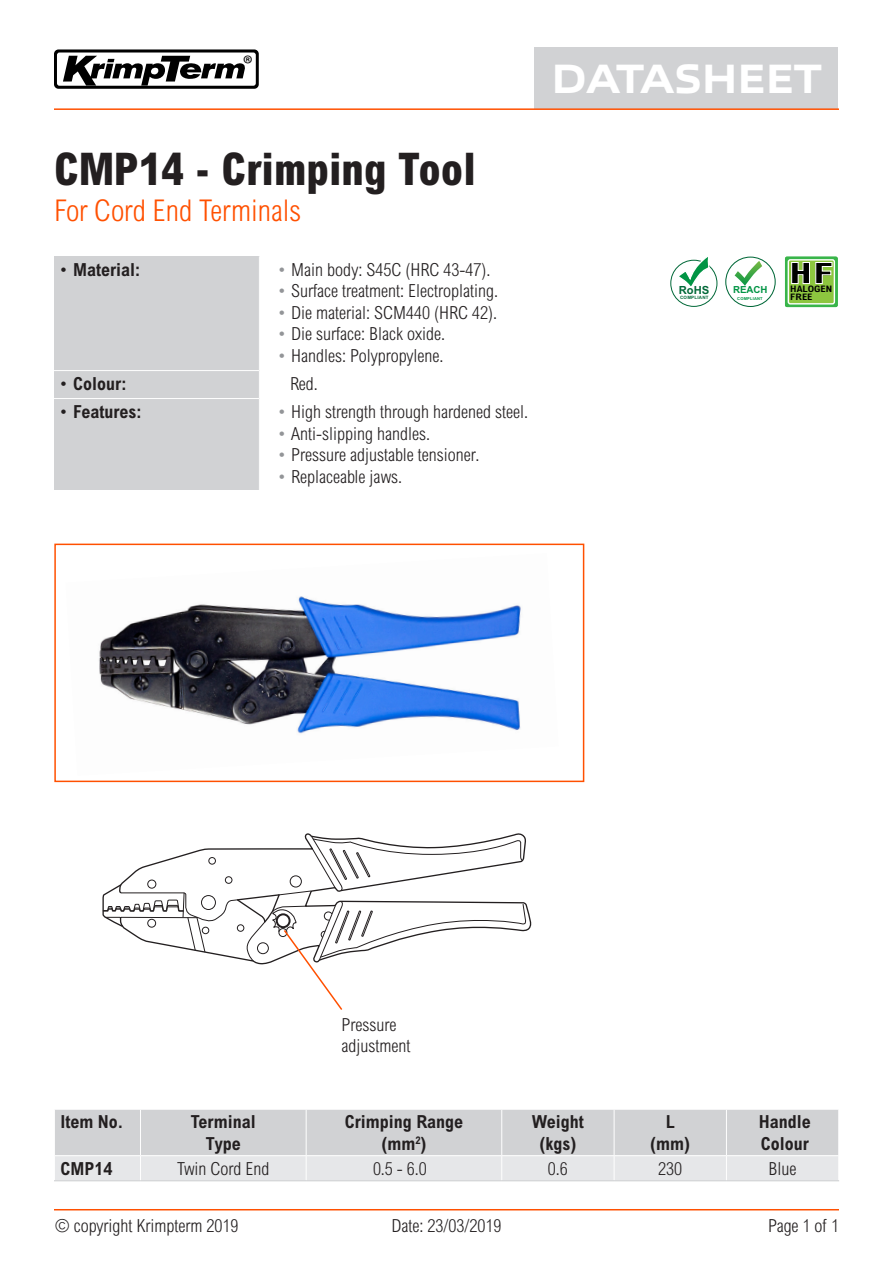
<style>
.page{position:relative;width:893px;height:1263px;background:#fff}
.page>*{position:absolute;margin:0;border:0;box-sizing:border-box;transform-origin:0 0}
.t1{font:800 condensed 45px "Arial MT Std";color:#231f20}
.t2{font:800 41.4px "Allumi Std Extended";letter-spacing:-.02em;color:#fff;scale:.9 1}
.t3{font:300 condensed 30px "Arial MT Std";color:#ff5000}
.t4{font:800 condensed 29.4px "Arial MT Std";color:#000;scale:1.33 1}
.t5{font:24.15px "Myriad Pro";color:#000}
.t6{font:300 condensed 18px/21.6px "Arial MT Std";color:#231f20}
.t7{font:700 condensed 18px/21.6px "Arial MT Std";color:#231f20;text-align:center}
.t8{font:700 11.25px "Arial MT Std";color:#006838}
.t9{font:700 9.75px "Arial MT Std";color:#009444}
.t10{font:700 condensed 9px/7.6px "Arial MT Std";color:#000;scale:1.18 1}
.t11{font:700 4.5px "Arial MT Std";letter-spacing:.045em;color:#006838}
.t12{font:700 4.05px "Arial MT Std";letter-spacing:.045em;color:#009444}
.s1{font-weight:300}
.s2{color:#939598}
</style>
<div class="page">
<div style="left:54px;top:256px;width:205px;height:234px;background:#d1d2d4"></div>
<div style="left:534px;top:48px;width:304px;height:61px;background:#d1d2d4"></div>
<svg style="left:54px;top:49px;width:205px;height:40px"></svg>
<hr style="left:54px;top:370px;width:205px;height:1px;background:#fff">
<hr style="left:54px;top:398px;width:205px;height:1px;background:#fff">
<hr style="left:54px;top:108px;width:785px;height:2px;background:#ff5000">
<hr style="left:54px;top:1209px;width:785px;height:1px;background:#ff5000">
<svg style="left:55px;top:1109px;width:784px;height:71px;background:#d9dadc"></svg>
<hr style="left:54px;top:1180px;width:87px;height:1px;background:#d1d2d4">
<hr style="left:141px;top:1180px;width:165px;height:1px;background:#d1d2d4">
<hr style="left:306px;top:1180px;width:196px;height:1px;background:#d1d2d4">
<hr style="left:502px;top:1180px;width:112px;height:1px;background:#d1d2d4">
<hr style="left:614px;top:1180px;width:112px;height:1px;background:#d1d2d4">
<hr style="left:726px;top:1180px;width:113px;height:1px;background:#d1d2d4">
<img style="left:99px;top:596px;width:422px;height:138px">
<div style="left:54px;top:544px;width:530px;height:238px;border:2px solid #ff5000"></div>
<svg style="left:785px;top:257px;width:53px;height:50px"></svg>
<div style="left:788px;top:260px;width:46px;height:44px;background:#8dc63f;border-radius:2px"></div>
<div style="left:788px;top:259px;width:47px;height:45px;border:1px solid #fff;border-radius:2px"></div>
<svg style="left:791px;top:262px;width:42px;height:22px"></svg>
<div style="left:725px;top:257px;width:51px;height:50px;border:1px solid #006838;border-radius:50%"></div>
<svg style="left:735px;top:261px;width:27px;height:25px"></svg>
<div style="left:670px;top:260px;width:47px;height:47px;border:1px solid #006838;border-radius:50%"></div>
<svg style="left:676px;top:257px;width:34px;height:30px"></svg>
<svg style="left:102px;top:836px;width:425px;height:174px"></svg>
<p class="t5" style="left:243px;top:49px;width:12px">®</p>
<p class="t1" style="left:54px;top:141px;width:423px">CMP14 - Crimping Tool</p>
<p class="t3" style="left:54px;top:193px;width:249px">For Cord End Terminals</p>
<p class="t7" style="left:58px;top:258px;width:83px"><span class="s1">•</span> Material:</p>
<p class="t6" style="left:276px;top:258px;width:216px"><span class="s2">•</span> Main body: S45C (HRC 43-47).</p>
<p class="t6" style="left:276px;top:280px;width:223px"><span class="s2">•</span> Surface treatment: Electroplating.</p>
<p class="t6" style="left:276px;top:302px;width:222px"><span class="s2">•</span> Die material: SCM440 (HRC 42).</p>
<p class="t6" style="left:276px;top:323px;width:170px"><span class="s2">•</span> Die surface: Black oxide.</p>
<p class="t6" style="left:276px;top:345px;width:169px"><span class="s2">•</span> Handles: Polypropylene.</p>
<p class="t7" style="left:58px;top:373px;width:70px"><span class="s1">•</span> Colour:</p>
<p class="t6" style="left:290px;top:373px;width:29px">Red.</p>
<p class="t7" style="left:58px;top:401px;width:85px"><span class="s1">•</span> Features:</p>
<p class="t6" style="left:276px;top:401px;width:253px"><span class="s2">•</span> High strength through hardened steel.</p>
<p class="t6" style="left:276px;top:422px;width:155px"><span class="s2">•</span> Anti-slipping handles.</p>
<p class="t6" style="left:276px;top:444px;width:205px"><span class="s2">•</span> Pressure adjustable tensioner.</p>
<p class="t6" style="left:276px;top:466px;width:127px"><span class="s2">•</span> Replaceable jaws.</p>
<p class="t2" style="left:551px;top:56px;width:303px">DATASHEET</p>
<p class="t8" style="left:679px;top:283px;width:32px">RoHS</p>
<p class="t11" style="left:680px;top:295px;width:30px">COMPLIANT</p>
<p class="t9" style="left:733px;top:284px;width:36px">REACH</p>
<p class="t12" style="left:737px;top:296px;width:27px">COMPLIANT</p>
<p class="t4" style="left:790px;top:255px;width:34px">HF</p>
<p class="t10" style="left:790px;top:285px;width:37px">HALOGEN<br>FREE</p>
<p class="t6" style="left:341px;top:1013px;width:70px">Pressure adjustment</p>
<p class="t7" style="left:60px;top:1111px;width:65px">Item No.</p>
<p class="t7" style="left:191px;top:1111px;width:66px">Terminal<br>Type</p>
<p class="t7" style="left:345px;top:1111px;width:120px">Crimping Range (mm<sup>2</sup>)</p>
<p class="t7" style="left:532px;top:1111px;width:53px">Weight (kgs)</p>
<p class="t7" style="left:650px;top:1111px;width:41px">L (mm)</p>
<p class="t7" style="left:759px;top:1111px;width:54px;text-align:left">Handle<br>Colour</p>
<p class="t7" style="left:60px;top:1157px;width:54px">CMP14</p>
<p class="t6" style="left:177px;top:1157px;width:94px">Twin Cord End</p>
<p class="t6" style="left:373px;top:1157px;width:55px">0.5 - 6.0</p>
<p class="t6" style="left:548px;top:1157px;width:21px">0.6</p>
<p class="t6" style="left:658px;top:1157px;width:25px">230</p>
<p class="t6" style="left:769px;top:1157px;width:29px">Blue</p>
<p class="t6" style="left:55px;top:1215px;width:185px">© copyright Krimpterm 2019</p>
<p class="t6" style="left:391px;top:1215px;width:111px">Date: 23/03/2019</p>
<p class="t6" style="left:768px;top:1215px;width:72px">Page 1 of 1</p>
</div>
